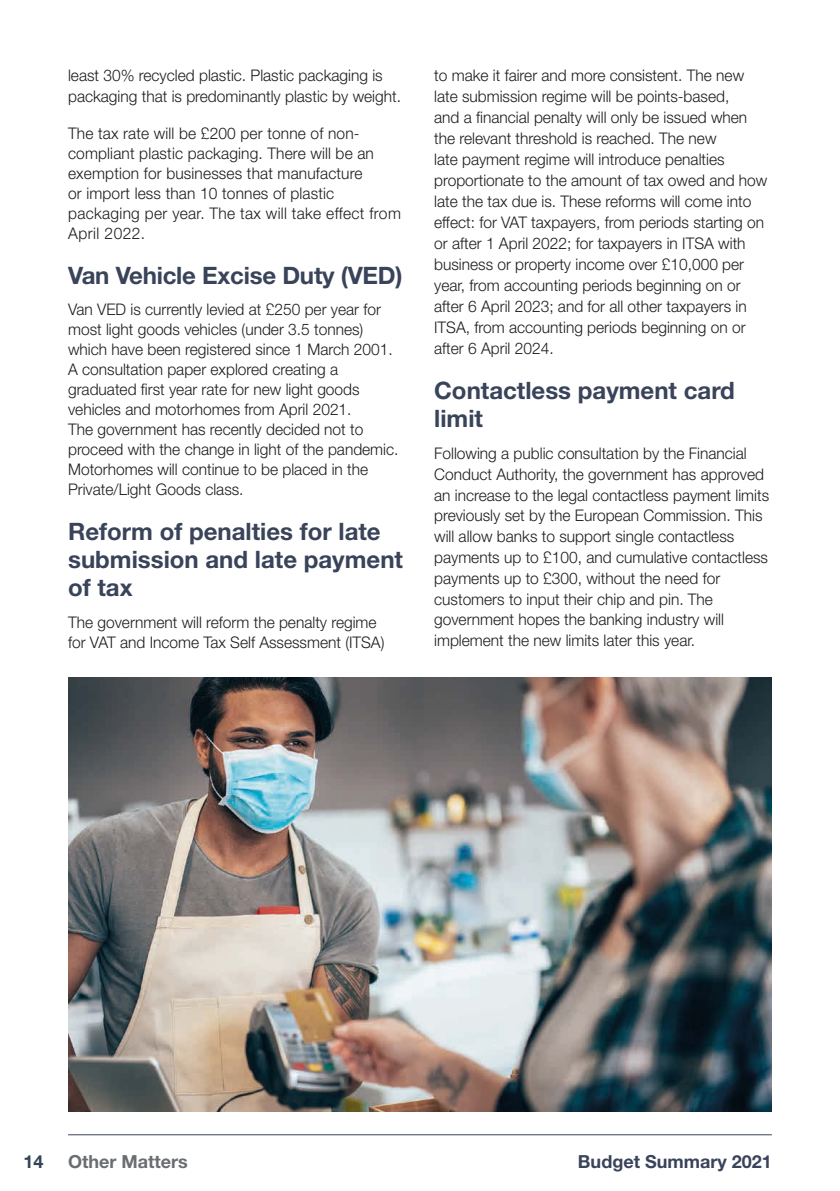
<style>
.page{position:relative;width:840px;height:1191px;background:#fff}
.page>*{position:absolute;margin:0;border:0;box-sizing:border-box;transform-origin:0 0}
.t1{font:700 24px/28px "Helvetica Neue";color:#394359}
.t2{font:700 18px "Helvetica Neue";color:#394359}
.t3{font:700 18px "Helvetica Neue";color:#6a6d71}
.t4{font:700 18px "Helvetica Neue";color:#344459}
.t5{font:300 16px/20px "Helvetica Neue";color:#1d1d1b}
</style>
<div class="page">
<hr style="left:68px;top:1134px;width:703px;height:1px;background:#394359">
<img style="left:68px;top:677px;width:703px;height:434px">
<p class="t5" style="left:68px;top:64px;width:334px;line-height:21.2px">least 30% recycled plastic. Plastic packaging is packaging that is predominantly plastic by weight.</p>
<p class="t5" style="left:68px;top:123px;width:334px">The tax rate will be £200 per tonne of non&shy;compliant plastic packaging. There will be an exemption for businesses that manufacture<br>or import less than 10 tonnes of plastic packaging per year. The tax will take effect from April 2022.</p>
<h1 class="t1" style="left:68px;top:261px;width:336px">Van Vehicle Excise Duty (VED)</h1>
<p class="t5" style="left:68px;top:299px;width:332px">Van VED is currently levied at £250 per year for most light goods vehicles (under 3.5 tonnes) which have been registered since 1 March 2001.<br>A consultation paper explored creating a graduated first year rate for new light goods vehicles and motorhomes from April 2021.<br>The government has recently decided not to proceed with the change in light of the pandemic.<br>Motorhomes will continue to be placed in the Private/Light Goods class.</p>
<h1 class="t1" style="left:68px;top:517px;width:336px">Reform of penalties for late submission and late payment of tax</h1>
<p class="t5" style="left:68px;top:612px;width:318px">The government will reform the penalty regime for VAT and Income Tax Self Assessment (ITSA)</p>
<p class="t5" style="left:434px;top:64px;width:334px;line-height:21px">to make it fairer and more consistent. The new late submission regime will be points-based,<br>and a financial penalty will only be issued when the relevant threshold is reached. The new<br>late payment regime will introduce penalties proportionate to the amount of tax owed and how late the tax due is. These reforms will come into effect: for VAT taxpayers, from periods starting on or after 1 April 2022; for taxpayers in ITSA with business or property income over £10,000 per year, from accounting periods beginning on or after 6 April 2023; and for all other taxpayers in ITSA, from accounting periods beginning on or after 6 April 2024.</p>
<h1 class="t1" style="left:434px;top:376px;width:302px">Contactless payment card limit</h1>
<p class="t5" style="left:434px;top:442px;width:336px;line-height:20.8px">Following a public consultation by the Financial Conduct Authority, the government has approved an increase to the legal contactless payment limits previously set by the European Commission. This will allow banks to support single contactless payments up to £100, and cumulative contactless payments up to £300, without the need for customers to input their chip and pin. The government hopes the banking industry will implement the new limits later this year.</p>
<p class="t4" style="left:23px;top:1150px;width:22px">14</p>
<p class="t3" style="left:68px;top:1150px;width:121px">Other Matters</p>
<p class="t2" style="left:577px;top:1150px;width:195px">Budget Summary 2021</p>
</div>
